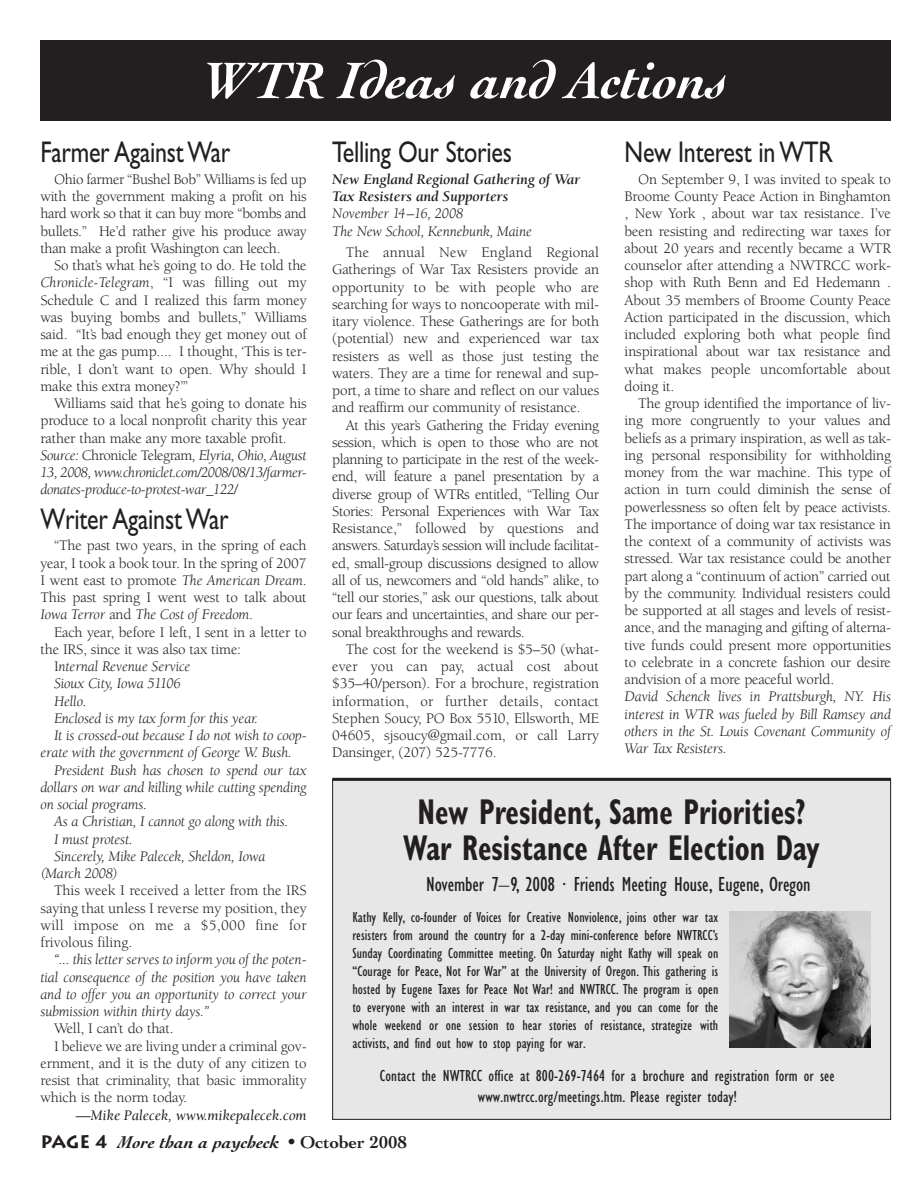
<style>
.page{position:relative;width:918px;height:1188px;background:#fff}
.page>*{position:absolute;margin:0;border:0;box-sizing:border-box;transform-origin:0 0}
.t1{font:italic 700 54px "Cochin";color:#fff}
.t2{font:700 condensed 36px/36px "Gill Sans";color:#231f20;text-align:center;scale:.8 1}
.t3{font:30px "Gill Sans";letter-spacing:-.01em;color:#231f20;scale:.8 1}
.t4{font:condensed 21px "Gill Sans";letter-spacing:-.005em;color:#231f20}
.t5{font:italic 700 18px "Cochin";color:#231f20}
.t6{font:condensed 16.5px/21px "Gill Sans";letter-spacing:.005em;color:#231f20;text-align:center}
.t7{font:15px/17.2px "Berkeley";letter-spacing:-.01em;color:#231f20;text-align:justify}
.t8{font:italic 15px/17.2px "Berkeley";letter-spacing:-.01em;color:#231f20;text-align:justify}
.t9{font:condensed 15px/18px "Gill Sans";letter-spacing:.005em;color:#231f20;text-align:justify}
.t10{font:italic 700 15px/17.2px "Berkeley";letter-spacing:-.01em;color:#231f20}
.t11{font:italic 15px "Berkeley";letter-spacing:-.01em;color:#231f20}
.s1{font-style:italic}
.s2{font-style:normal}
.s3{font-family:"Lithos";font-style:normal}
.s4{font-family:"Helvetica";font-weight:400;font-style:normal}
</style>
<div class="page">
<div style="left:40px;top:40px;width:851px;height:82px;background:#231f20"></div>
<div style="left:333px;top:780px;width:558px;height:339px;background:#e7e7e8"></div>
<img style="left:730px;top:911px;width:141px;height:136px">
<hr style="left:332px;top:778px;width:559px;height:3px;background:#231f20">
<h1 class="t1" style="left:204px;top:60px;width:525px">WTR Ideas and Actions</h1>
<h3 class="t3" style="left:40px;top:142px;width:239px">Farmer Against War</h3>
<p class="t7" style="left:40px;top:172px;width:268px;text-indent:14px">Ohio farmer “Bushel Bob” Williams is fed up with the government making a profit on his hard work so that it can buy more “bombs and bullets.” He’d rather give his produce away than make a profit Washington can leech.</p>
<p class="t7" style="left:40px;top:258px;width:268px;text-indent:14px">So that’s what he’s going to do. He told the <span class="s1">Chronicle-Telegram</span>, “I was filling out my Schedule C and I realized this farm money was buying bombs and bullets,” Williams said. “It’s bad enough they get money out of me at the gas pump.... I thought, ‘This is ter&shy;rible, I don’t want to open. Why should I make this extra money?’”</p>
<p class="t7" style="left:40px;top:396px;width:268px;text-align:left;text-indent:14px">Williams said that he’s going to donate his produce to a local nonprofit charity this year rather than make any more taxable profit.<br><span class="s1">Source:</span> Chronicle Telegram<span class="s1">, Elyria, Ohio, August 13, 2008, www.chroniclet.com/2008/08/13/farmer&shy;donates-produce-to-protest-war_122/</span></p>
<h3 class="t3" style="left:40px;top:508px;width:237px">Writer Against War</h3>
<p class="t7" style="left:40px;top:538px;width:268px;text-indent:14px">“The past two years, in the spring of each year, I took a book tour. In the spring of 2007<br>I went east to promote <span class="s1">The American Dream</span>.<br>This past spring I went west to talk about <span class="s1">Iowa Terror</span> and <span class="s1">The Cost of Freedom</span>.</p>
<p class="t7" style="left:54px;top:625px;width:254px">Each year, before I left, I sent in a letter to</p>
<p class="t7" style="left:41px;top:642px;width:202px">the IRS, since it was also tax time:</p>
<p class="t8" style="left:54px;top:659px;width:138px"><span class="s2">I</span>nternal Revenue Service</p>
<p class="t8" style="left:54px;top:676px;width:128px">Sioux City, Iowa 51106</p>
<p class="t8" style="left:54px;top:694px;width:34px">Hello.</p>
<p class="t8" style="left:54px;top:711px;width:206px">Enclosed is my tax form for this year.</p>
<p class="t8" style="left:54px;top:728px;width:254px">It is crossed-out because I do not wish to coop-</p>
<p class="t8" style="left:41px;top:745px;width:253px">erate with the government of George W. Bush.</p>
<p class="t8" style="left:54px;top:763px;width:254px">President Bush has chosen to spend our tax</p>
<p class="t8" style="left:41px;top:780px;width:268px">dollars on war and killing while cutting spending</p>
<p class="t8" style="left:41px;top:797px;width:108px">on social programs.</p>
<p class="t8" style="left:54px;top:814px;width:236px">As a Christian, I cannot go along with this.</p>
<p class="t8" style="left:54px;top:832px;width:80px">I must protest.</p>
<p class="t8" style="left:54px;top:849px;width:213px">Sincerely, Mike Palecek, Sheldon, Iowa</p>
<p class="t8" style="left:41px;top:866px;width:79px">(March 2008)</p>
<p class="t7" style="left:41px;top:883px;width:268px;text-indent:13px">This week I received a letter from the IRS saying that unless I reverse my position, they will impose on me a $5,000 fine for frivolous filing.</p>
<p class="t8" style="left:41px;top:952px;width:268px;text-indent:13px">“... this letter serves to inform you of the poten&shy;tial consequence of the position you have taken and to offer you an opportunity to correct your submission within thirty days.”</p>
<p class="t7" style="left:54px;top:1021px;width:121px">Well, I can’t do that.</p>
<p class="t7" style="left:54px;top:1039px;width:254px">I believe we are living under a criminal gov-</p>
<p class="t7" style="left:41px;top:1056px;width:268px">ernment, and it is the duty of any citizen to</p>
<p class="t7" style="left:41px;top:1073px;width:268px">resist that criminality, that basic immorality</p>
<p class="t7" style="left:41px;top:1090px;width:148px">which is the norm today.</p>
<p class="t11" style="left:76px;top:1109px;width:232px">—Mike Palecek, www.mikepalecek.com</p>
<h3 class="t3" style="left:332px;top:142px;width:226px">Telling Our Stories</h3>
<p class="t10" style="left:332px;top:172px;width:250px">New England Regional Gathering of War<br>Tax Resisters and Supporters</p>
<p class="t8" style="left:332px;top:206px;width:201px">November 14–16, 2008<br>The New School, Kennebunk, Maine</p>
<p class="t7" style="left:332px;top:245px;width:269px;text-indent:14px">The annual New England Regional Gatherings of War Tax Resisters provide an opportunity to be with people who are searching for ways to noncooperate with mil&shy;itary violence. These Gatherings are for both (potential) new and experienced war tax resisters as well as those just testing the waters. They are a time for renewal and sup&shy;port, a time to share and reflect on our values and reaffirm our community of resistance.</p>
<p class="t7" style="left:332px;top:418px;width:268px;text-indent:14px">At this year’s Gathering the Friday evening session, which is open to those who are not planning to participate in the rest of the week&shy;end, will feature a panel presentation by a diverse group of WTRs entitled, “Telling Our Stories: Personal Experiences with War Tax Resistance,” followed by questions and answers. Saturday’s session will include facilitat&shy;ed, small-group discussions designed to allow all of us, newcomers and “old hands” alike, to “tell our stories,” ask our questions, talk about our fears and uncertainties, and share our per&shy;sonal breakthroughs and rewards.</p>
<p class="t7" style="left:332px;top:642px;width:268px;text-indent:14px">The cost for the weekend is $5–50 (what&shy;ever you can pay, actual cost about $35–40/person). For a brochure, registration information, or further details, contact Stephen Soucy, PO Box 5510, Ellsworth, ME 04605, sjsoucy@gmail.com, or call Larry Dansinger, (207) 525-7776.</p>
<h3 class="t3" style="left:625px;top:142px;width:262px">New Interest in WTR</h3>
<p class="t7" style="left:625px;top:172px;width:268px;text-indent:14px">On September 9, I was invited to speak to Broome County Peace Action in Binghamton , New York , about war tax resistance. I’ve been resisting and redirecting war taxes for about 20 years and recently became a WTR counselor after attending a NWTRCC work&shy;shop with Ruth Benn and Ed Hedemann .<br>About 35 members of Broome County Peace Action participated in the discussion, which included exploring both what people find inspirational about war tax resistance and what makes people uncomfortable about doing it.</p>
<p class="t7" style="left:625px;top:396px;width:268px;text-indent:14px">The group identified the importance of liv&shy;ing more congruently to your values and beliefs as a primary inspiration, as well as tak&shy;ing personal responsibility for withholding money from the war machine. This type of action in turn could diminish the sense of powerlessness so often felt by peace activists.<br>The importance of doing war tax resistance in the context of a community of activists was stressed. War tax resistance could be another part along a “continuum of action” carried out by the community. Individual resisters could be supported at all stages and levels of resist&shy;ance, and the managing and gifting of alterna&shy;tive funds could present more opportunities to celebrate in a concrete fashion our desire andvision of a more peaceful world.</p>
<p class="t8" style="left:625px;top:689px;width:268px">David Schenck lives in Prattsburgh, NY. His interest in WTR was fueled by Bill Ramsey and others in the St. Louis Covenant Community of War Tax Resisters.</p>
<h2 class="t2" style="left:403px;top:798px;width:523px">New President, Same Priorities?<br>War Resistance After Election Day</h2>
<h3 class="t4" style="left:426px;top:877px;width:386px">November 7–9, 2008 · Friends Meeting House, Eugene, Oregon</h3>
<p class="t9" style="left:352px;top:909px;width:367px">Kathy Kelly, co-founder of Voices for Creative Nonviolence, joins other war tax resisters from around the country for a 2-day mini-conference before NWTRCC’s Sunday Coordinating Committee meeting. On Saturday night Kathy will speak on “Courage for Peace, Not For War” at the University of Oregon. This gathering is hosted by Eugene Taxes for Peace Not War! and NWTRCC. The program is open to everyone with an interest in war tax resistance, and you can come for the whole weekend or one session to hear stories of resistance, strategize with activists, and find out how to stop paying for war.</p>
<p class="t6" style="left:380px;top:1067px;width:456px">Contact the NWTRCC office at 800-269-7464 for a brochure and registration form or see www.nwtrcc.org/meetings.htm. Please register today!</p>
<p class="t5" style="left:40px;top:1135px;width:368px"><span class="s3">PAGE 4</span> More than a paycheck <span class="s4">•</span> <span class="s2">October 2008</span></p>
</div>
